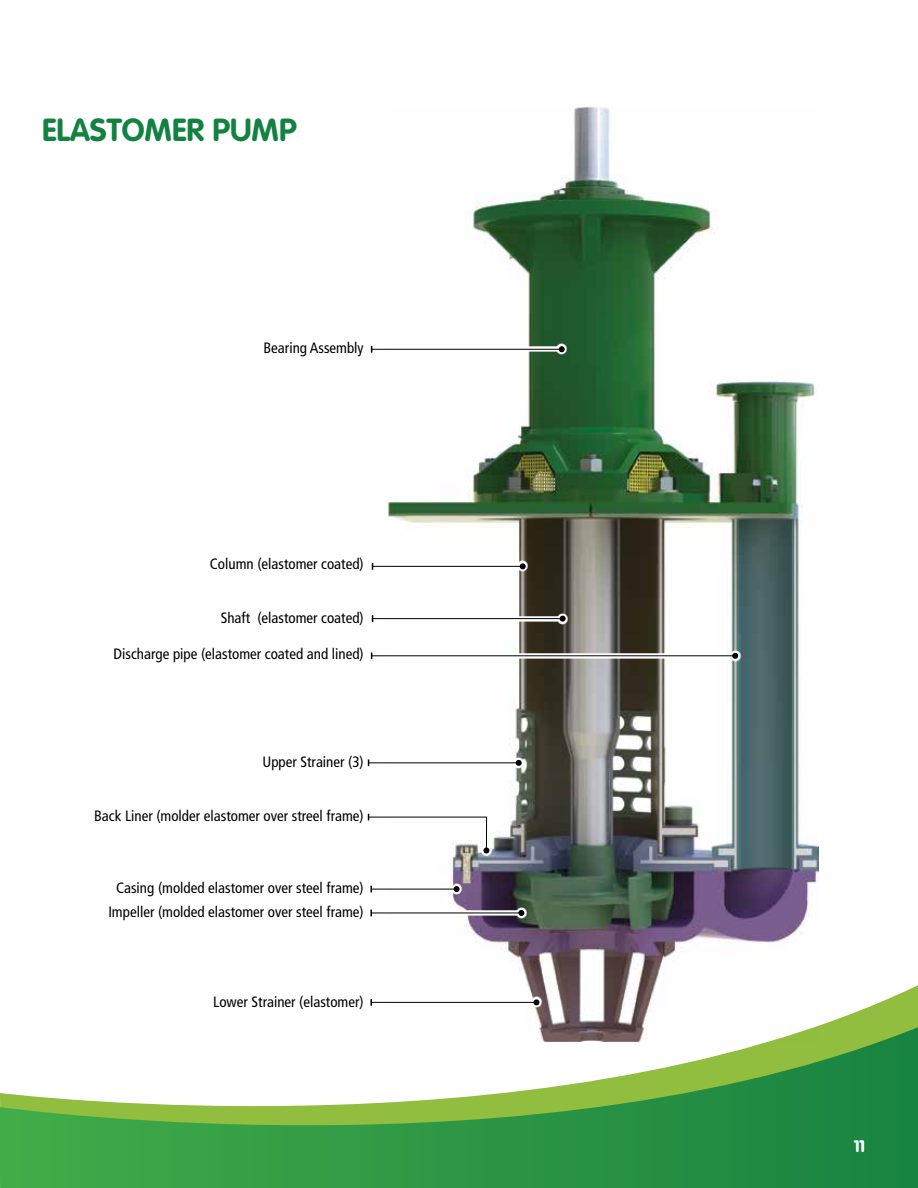
<style>
.page{position:relative;width:918px;height:1188px;background:#fff}
.page>*{position:absolute;margin:0;border:0;box-sizing:border-box;transform-origin:0 0}
.t1{font:700 31.5px "VAG Rounded";color:#138141}
.t2{font:900 16.5px "VAG Rounded";color:#fff}
.t3{font:condensed 15px/24px "Frutiger";color:#000;text-align:center}
</style>
<div class="page">
<svg style="left:0;top:1001px;width:918px;height:187px"></svg>
<img style="left:389px;top:107px;width:429px;height:935px">
<svg style="left:370px;top:344px;width:197px;height:11px"></svg>
<hr style="left:372px;top:349px;width:190px;height:1px;background:#000">
<svg style="left:559px;top:346px;width:6px;height:6px"></svg>
<div style="left:369px;top:561px;width:159px;height:11px;background:#fff"></div>
<hr style="left:373px;top:566px;width:150px;height:1px;background:#000">
<svg style="left:520px;top:563px;width:6px;height:6px"></svg>
<svg style="left:371px;top:613px;width:197px;height:11px"></svg>
<hr style="left:373px;top:618px;width:190px;height:1px;background:#000">
<svg style="left:560px;top:616px;width:6px;height:6px"></svg>
<svg style="left:370px;top:650px;width:371px;height:11px"></svg>
<hr style="left:372px;top:655px;width:363px;height:1px;background:#000">
<svg style="left:732px;top:653px;width:6px;height:6px"></svg>
<div style="left:365px;top:757px;width:159px;height:11px;background:#fff"></div>
<hr style="left:369px;top:762px;width:150px;height:1px;background:#000">
<svg style="left:516px;top:760px;width:6px;height:6px"></svg>
<div style="left:365px;top:811px;width:127px;height:45px;background:#fff"></div>
<svg style="left:368px;top:814px;width:121px;height:40px"></svg>
<div style="left:368px;top:883px;width:94px;height:12px;background:#fff"></div>
<hr style="left:371px;top:889px;width:86px;height:1px;background:#000">
<svg style="left:454px;top:886px;width:6px;height:6px"></svg>
<svg style="left:370px;top:907px;width:157px;height:12px"></svg>
<hr style="left:371px;top:913px;width:150px;height:1px;background:#000">
<svg style="left:518px;top:910px;width:6px;height:6px"></svg>
<div style="left:368px;top:997px;width:174px;height:11px;background:#fff"></div>
<hr style="left:371px;top:1002px;width:165px;height:1px;background:#000">
<svg style="left:370px;top:999px;width:2px;height:7px"></svg>
<svg style="left:533px;top:999px;width:6px;height:6px"></svg>
<h1 class="t1" style="left:42px;top:112px;width:256px">ELASTOMER PUMP</h1>
<p class="t3" style="left:264px;top:336px;width:102px">Bearing Assembly</p>
<p class="t3" style="left:210px;top:552px;width:155px">Column (elastomer coated)</p>
<p class="t3" style="left:221px;top:606px;width:144px">Shaft (elastomer coated)</p>
<p class="t3" style="left:114px;top:642px;width:252px">Discharge pipe (elastomer coated and lined)</p>
<p class="t3" style="left:262px;top:750px;width:103px">Upper Strainer (3)</p>
<p class="t3" style="left:94px;top:804px;width:271px">Back Liner (molder elastomer over streel frame)</p>
<p class="t3" style="left:108px;top:876px;width:257px">Casing (molded elastomer over steel frame)<br>Impeller (molded elastomer over steel frame)</p>
<p class="t3" style="left:213px;top:990px;width:152px">Lower Strainer (elastomer)</p>
<p class="t2" style="left:854px;top:1136px;width:12px">11</p>
</div>
